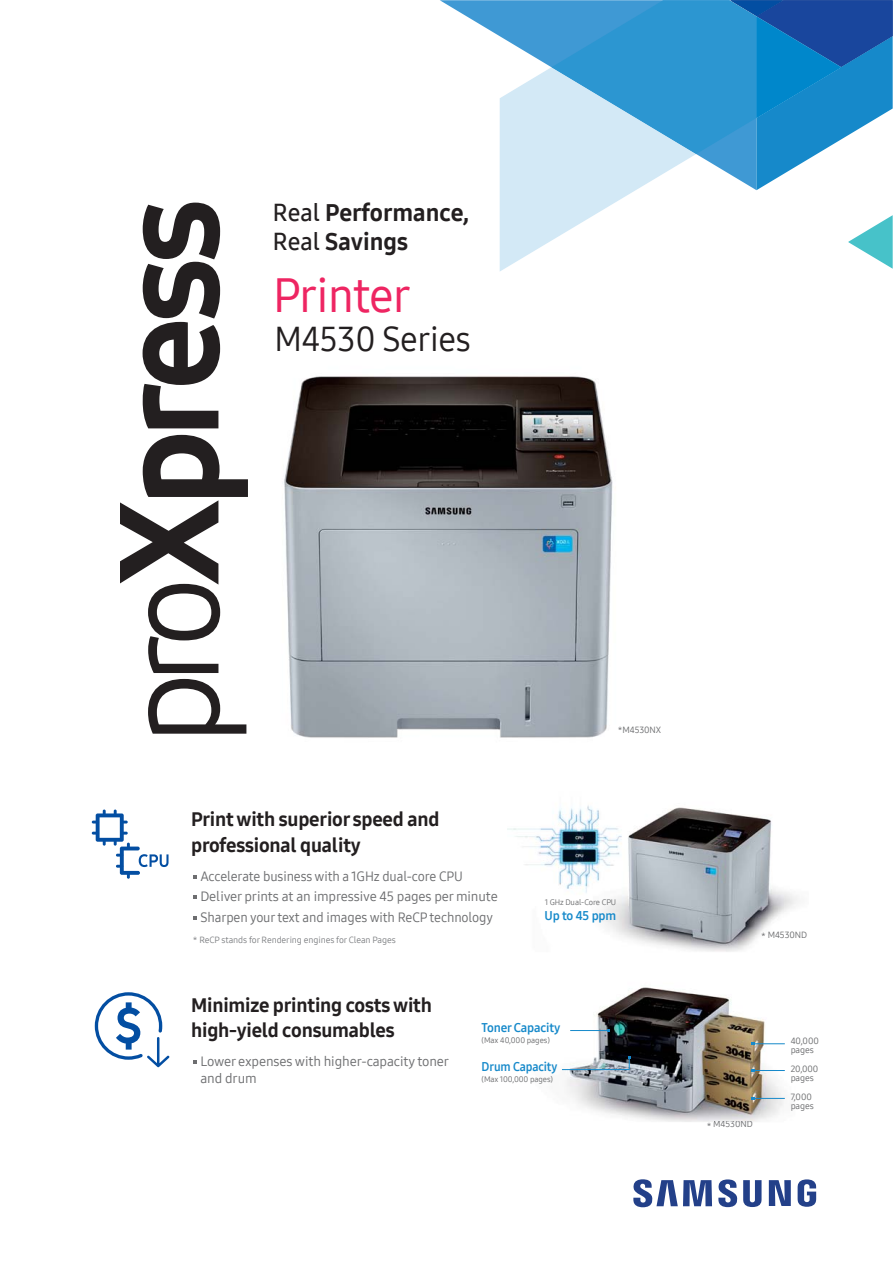
<style>
.page{position:relative;width:893px;height:1263px;background:#fff}
.page>*{position:absolute;margin:0;border:0;box-sizing:border-box;transform-origin:0 0}
.t1{font:48px "Samsung One 500";letter-spacing:-.02em;color:#ee2562}
.t2{font:34.5px "Samsung One 450";letter-spacing:-.01em;color:#231f20}
.t3{font:24px/28.5px "Samsung One 800";color:#231f20}
.t4{font:19.5px/25.5px "Samsung One 800";letter-spacing:-.01em;color:#231f20}
.t5{font:13.5px/20.7px "Samsung One 450";letter-spacing:-.01em;color:#6d6e70}
.t6{font:12.45px "Samsung One 700";letter-spacing:-.01em;color:#1689ca}
.t7{font:12.45px "Samsung One 700";letter-spacing:-.01em;color:#1689ca;scale:.95 1}
.t8{font:9px/9px "Samsung One 450";letter-spacing:-.01em;color:#6d6e70}
.t9{font:9px "Samsung One 450";letter-spacing:-.01em;color:#808285}
.t10{font:9px "Samsung One 450";letter-spacing:-.01em;color:#6a6b6e}
.t11{font:7.95px "Samsung One 450";letter-spacing:-.01em;color:#6d6e70}
.s1{font-family:"Samsung One 600"}
.s2{color:#696a6d}
</style>
<div class="page">
<svg style="left:440px;top:0;width:60px;height:190px"></svg>
<svg style="left:500px;top:0;width:393px;height:271px"></svg>
<svg style="left:148px;top:679px;width:98px;height:55px"></svg>
<svg style="left:120px;top:435px;width:128px;height:238px"></svg>
<svg style="left:143px;top:203px;width:77px;height:225px"></svg>
<img style="left:284px;top:376px;width:329px;height:362px">
<svg style="left:193px;top:1060px;width:3px;height:4px"></svg>
<svg style="left:95px;top:992px;width:74px;height:75px"></svg>
<img style="left:562px;top:987px;width:223px;height:135px">
<img style="left:714px;top:1121px;width:38px;height:1px">
<hr style="left:753px;top:1098px;width:32px;height:1px;background:#1689ca">
<hr style="left:753px;top:1070px;width:32px;height:1px;background:#1689ca">
<hr style="left:753px;top:1043px;width:32px;height:1px;background:#1689ca">
<svg style="left:628px;top:1056px;width:3px;height:13px"></svg>
<hr style="left:570px;top:1030px;width:38px;height:1px;background:#1689ca">
<hr style="left:562px;top:1069px;width:68px;height:1px;background:#1689ca">
<img style="left:507px;top:805px;width:291px;height:147px">
<svg style="left:92px;top:810px;width:76px;height:69px"></svg>
<svg style="left:193px;top:916px;width:3px;height:4px"></svg>
<svg style="left:769px;top:1180px;width:22px;height:26px"></svg>
<svg style="left:633px;top:1179px;width:79px;height:28px"></svg>
<svg style="left:718px;top:1179px;width:19px;height:28px"></svg>
<svg style="left:743px;top:1180px;width:18px;height:27px"></svg>
<svg style="left:797px;top:1179px;width:19px;height:28px"></svg>
<h3 class="t3" style="left:273px;top:199px;width:198px"><span class="s1">Real</span> Performance,<br><span class="s1">Real</span> Savings</h3>
<h1 class="t1" style="left:273px;top:268px;width:139px">Printer</h1>
<h2 class="t2" style="left:274px;top:319px;width:198px">M4530 Series</h2>
<h3 class="t4" style="left:191px;top:807px;width:250px">Print with superior speed and professional quality</h3>
<p class="t5" style="left:200px;top:866px;width:299px">Accelerate business with a 1GHz dual-core CPU<br>Deliver prints at an impressive 45 pages per minute<br>Sharpen your text and images with ReCP technology</p>
<p class="t9" style="left:193px;top:935px;width:204px">* ReCP stands for Rendering engines for Clean Pages</p>
<p class="t8" style="left:618px;top:725px;width:45px">*M4530NX</p>
<p class="t11" style="left:545px;top:898px;width:73px">1 GHz Dual-Core CPU</p>
<p class="t6" style="left:545px;top:908px;width:73px">Up to 45 ppm</p>
<p class="t8" style="left:761px;top:930px;width:47px">* M4530ND</p>
<h3 class="t4" style="left:191px;top:993px;width:242px">Minimize printing costs with high-yield consumables</h3>
<p class="t5" style="left:200px;top:1053px;width:250px;line-height:16.5px">Lower expenses with higher-capacity toner and drum</p>
<p class="t6" style="left:482px;top:1020px;width:80px">Toner Capacity</p>
<p class="t11" style="left:482px;top:1036px;width:70px">(Max 40,000 pages)</p>
<p class="t8" style="left:791px;top:1037px;width:30px">40,000 pages</p>
<p class="t8" style="left:791px;top:1065px;width:29px">20,000 pages</p>
<p class="t8" style="left:791px;top:1092px;width:25px">7,000 pages</p>
<p class="t7" style="left:482px;top:1059px;width:81px">Drum Capacity</p>
<p class="t11" style="left:482px;top:1075px;width:73px">(Max 100,000 pages)</p>
<p class="t10" style="left:713px;top:1119px;width:41px">M453<span class="s2">0ND</span></p>
<p class="t8" style="left:707px;top:1122px;width:6px">*</p>
</div>
